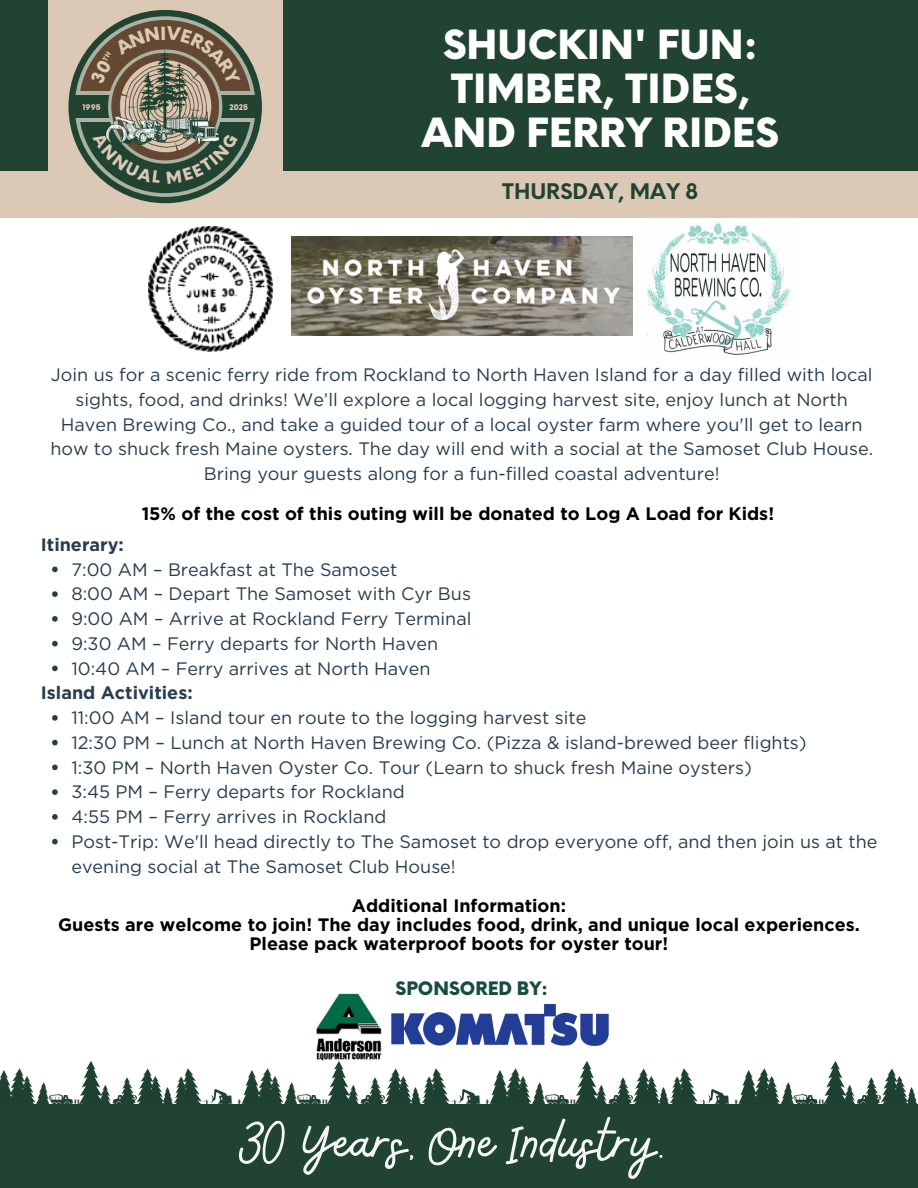
<style>
.page{position:relative;width:918px;height:1188px;background:#fff}
.page>*{position:absolute;margin:0;border:0;box-sizing:border-box;transform-origin:0 0}
.t1{font:60.45px "Bellaboo";color:#f4f6f7}
.t2{font:900 39.3px/43.8px "Neue Einstellung";color:#fff}
.t3{font:700 21px "Neue Einstellung";color:#214332}
.t4{font:900 18.15px "Neue Einstellung";color:#184c43}
.t5{font:18px/24.8px "Gotham";color:#273d50;text-align:center}
.t6{font:700 18px/19.2px "Gotham";color:#000;text-align:center}
.t7{font:700 18px "Gotham";color:#273d50}
.t8{font:900 7.65px "Neue Einstellung";color:#dbc9b5}
</style>
<div class="page">
<div style="left:0;top:0;width:918px;height:171px;background:#214332"></div>
<img style="left:0;top:1060px;width:917px;height:44px">
<div style="left:0;top:1104px;width:918px;height:84px;background:#214332"></div>
<div style="left:0;top:171px;width:918px;height:47px;background:#dbc9b5"></div>
<div style="left:48px;top:0;width:235px;height:218px;background:#dbc9b5"></div>
<svg style="left:68px;top:10px;width:194px;height:193px;background:#3b5746"></svg>
<img style="left:291px;top:236px;width:341px;height:100px">
<img style="left:316px;top:993px;width:66px;height:67px">
<img style="left:391px;top:1004px;width:218px;height:83px">
<img style="left:646px;top:223px;width:145px;height:132px">
<img style="left:149px;top:226px;width:123px;height:125px">
<svg style="left:52px;top:567px;width:6px;height:5px"></svg>
<svg style="left:52px;top:591px;width:6px;height:6px"></svg>
<svg style="left:52px;top:616px;width:6px;height:6px"></svg>
<svg style="left:52px;top:641px;width:6px;height:5px"></svg>
<svg style="left:52px;top:666px;width:6px;height:5px"></svg>
<svg style="left:52px;top:715px;width:6px;height:6px"></svg>
<svg style="left:52px;top:740px;width:6px;height:5px"></svg>
<svg style="left:52px;top:765px;width:6px;height:5px"></svg>
<svg style="left:52px;top:789px;width:6px;height:6px"></svg>
<svg style="left:52px;top:814px;width:6px;height:6px"></svg>
<svg style="left:52px;top:839px;width:6px;height:5px"></svg>
<svg style="left:79px;top:20px;width:173px;height:173px"></svg>
<p class="t8" style="left:83px;top:100px;width:20px">1995</p>
<p class="t8" style="left:230px;top:100px;width:20px">2025</p>
<h5 class="t2" style="left:443px;top:19px;width:316px">SHUCKIN' FUN:<br>TIMBER, TIDES,</h5>
<p class="t2" style="left:421px;top:107px;width:359px">AND FERRY RIDES</p>
<p class="t3" style="left:502px;top:172px;width:198px">THURSDAY, MAY 8</p>
<p class="t5" style="left:50px;top:362px;width:824px">Join us for a scenic ferry ride from Rockland to North Haven Island for a day filled with local sights, food, and drinks! We’ll explore a local logging harvest site, enjoy lunch at North Haven Brewing Co., and take a guided tour of a local oyster farm where you'll get to learn how to shuck fresh Maine oysters. The day will end with a social at the Samoset Club House.<br>Bring your guests along for a fun-filled coastal adventure!</p>
<p class="t6" style="left:142px;top:504px;width:634px">15% of the cost of this outing will be donated to Log A Load for Kids!</p>
<p class="t7" style="left:41px;top:534px;width:85px">Itinerary:</p>
<p class="t5" style="left:71px;top:557px;width:328px">7:00 AM – Breakfast at The Samoset</p>
<p class="t5" style="left:71px;top:581px;width:401px">8:00 AM – Depart The Samoset with Cyr Bus</p>
<p class="t5" style="left:71px;top:606px;width:402px">9:00 AM – Arrive at Rockland Ferry Terminal</p>
<h4 class="t5" style="left:71px;top:631px;width:368px">9:30 AM – Ferry departs for North Haven</h4>
<p class="t5" style="left:71px;top:656px;width:361px">10:40 AM – Ferry arrives at North Haven</p>
<p class="t7" style="left:41px;top:682px;width:153px">Island Activities:</p>
<p class="t5" style="left:71px;top:705px;width:517px">11:00 AM – Island tour en route to the logging harvest site</p>
<p class="t5" style="left:71px;top:730px;width:737px">12:30 PM – Lunch at North Haven Brewing Co. (Pizza &amp; island-brewed beer flights)</p>
<p class="t5" style="left:71px;top:755px;width:682px">1:30 PM – North Haven Oyster Co. Tour (Learn to shuck fresh Maine oysters)</p>
<h1 class="t5" style="left:71px;top:779px;width:335px">3:45 PM – Ferry departs for Rockland</h1>
<p class="t5" style="left:71px;top:804px;width:317px">4:55 PM – Ferry arrives in Rockland</p>
<p class="t5" style="left:71px;top:829px;width:808px;text-align:left">Post-Trip: We'll head directly to The Samoset to drop everyone off, and then join us at the evening social at The Samoset Club House!</p>
<p class="t6" style="left:58px;top:896px;width:803px">Additional Information:<br>Guests are welcome to join! The day includes food, drink, and unique local experiences.<br>Please pack waterproof boots for oyster tour!</p>
<p class="t4" style="left:396px;top:972px;width:154px">SPONSORED BY:</p>
<p class="t1" style="left:244px;top:1103px;width:432px">30 Years, One Industry.</p>
</div>
